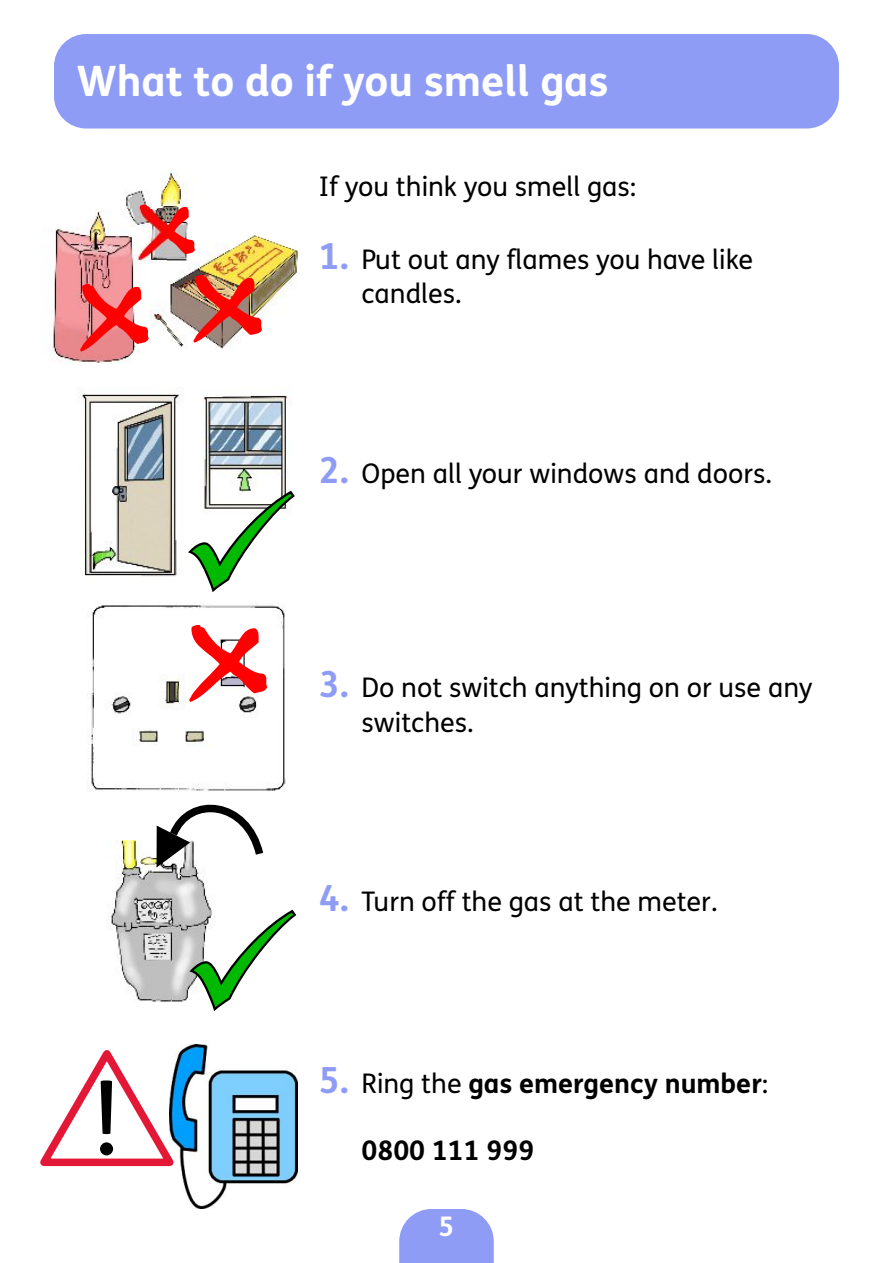
<style>
.page{position:relative;width:893px;height:1263px;background:#fff}
.page>*{position:absolute;margin:0;border:0;box-sizing:border-box;transform-origin:0 0}
.t1{font:127.35px "Undercurrent BTN";color:#f00}
.t2{font:112.05px "Undercurrent BTN";color:#f00}
.t3{font:102.6px "FS Me";color:#000}
.t4{font:92.85px "Undercurrent BTN";color:#f00}
.t5{font:700 42px "FS Me";color:#fff}
.t6{font:27px/34.5px "FS Me";color:#000}
.t7{font:700 27px "FS Me";color:#000}
.t8{font:700 27px "FS Me";color:#fff}
.s1{font-weight:700;font-size:36px;color:#8e9cf5}
.s2{font-size:36px;color:#8e9cf5}
.s3{font-weight:400}
</style>
<div class="page">
<svg style="left:399px;top:1209px;width:95px;height:54px"></svg>
<img style="left:78px;top:387px;width:211px;height:190px">
<img style="left:87px;top:603px;width:199px;height:188px">
<img style="left:181px;top:1044px;width:117px;height:165px">
<svg style="left:40px;top:1044px;width:143px;height:126px"></svg>
<div style="left:54px;top:34px;width:785px;height:95px;background:#8e9cf5;border-radius:32px"></div>
<img style="left:107px;top:840px;width:105px;height:162px">
<svg style="left:156px;top:804px;width:108px;height:63px"></svg>
<img style="left:125px;top:171px;width:173px;height:178px">
<img style="left:49px;top:209px;width:117px;height:154px">
<svg style="left:191px;top:911px;width:24px;height:91px"></svg>
<svg style="left:190px;top:492px;width:99px;height:85px"></svg>
<h3 class="t5" style="left:77px;top:64px;width:533px">What to do if you smell gas</h3>
<h3 class="t4" style="left:138px;top:170px;width:59px">x</h3>
<h2 class="t2" style="left:80px;top:237px;width:184px">x x</h2>
<p class="t6" style="left:319px;top:172px;width:319px">If you think you smell gas:</p>
<p class="t6" style="left:362px;top:245px;width:393px;text-indent:-43px"><span class="s1">1.</span> Put out any flames you have like candles.</p>
<p class="t6" style="left:319px;top:459px;width:455px"><span class="s1">2.</span> Open all your windows and doors.</p>
<h1 class="t1" style="left:189px;top:577px;width:80px">x</h1>
<p class="t6" style="left:362px;top:673px;width:452px;text-indent:-43px"><span class="s1">3.</span> Do not switch anything on or use any switches.</p>
<h3 class="t3" style="left:91px;top:1077px;width:33px">!</h3>
<p class="t6" style="left:319px;top:887px;width:400px"><span class="s1">4.</span> Turn off the gas at the meter.</p>
<p class="t7" style="left:319px;top:1073px;width:451px"><span class="s2">5.</span> <span class="s3">Ring the</span> gas emergency number<span class="s3">:</span></p>
<p class="t7" style="left:362px;top:1140px;width:174px">0800 111 999</p>
<p class="t8" style="left:438px;top:1216px;width:17px">5</p>
</div>
